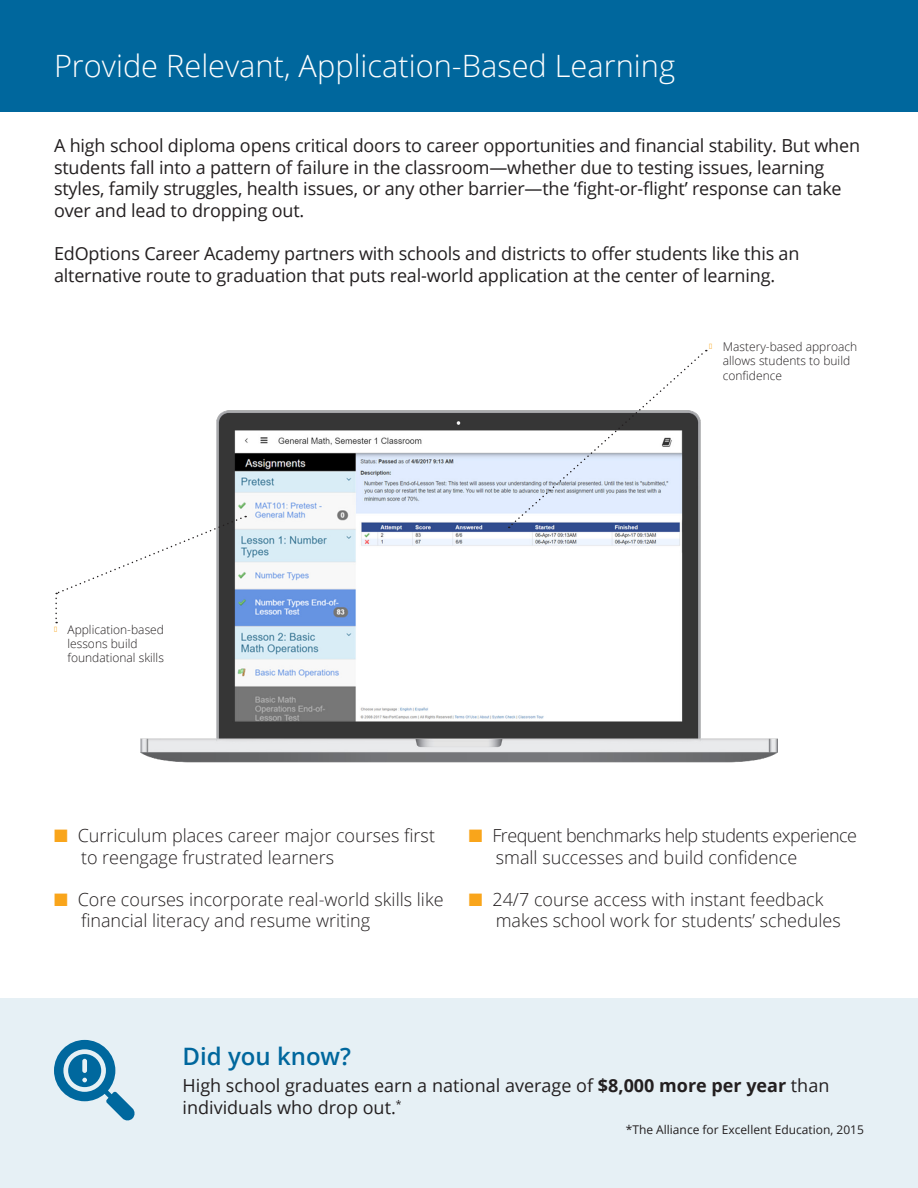
<style>
.page{position:relative;width:918px;height:1188px;background:#fff}
.page>*{position:absolute;margin:0;border:0;box-sizing:border-box;transform-origin:0 0}
.t1{font:300 30.75px "Open Sans";color:#fff}
.t2{font:600 24px "Open Sans";color:#00679d}
.t3{font:18px/21.6px "Open Sans";letter-spacing:-.01em;color:#231f20}
.t4{font:300 18px/21.6px "Open Sans";color:#231f20}
.t5{font:300 18px/21.6px "Open Sans";letter-spacing:-.03em;color:#231f20}
.t6{font:300 12px/14.4px "Open Sans";color:#231f20}
.t7{font:12px "Open Sans";color:#231f20}
.s1{color:#f9a51b}
.s2{font-weight:700}
</style>
<div class="page">
<div style="left:0;top:0;width:918px;height:111px;background:#00679d"></div>
<div style="left:0;top:998px;width:918px;height:190px;background:#e6f0f5"></div>
<svg style="left:54px;top:1040px;width:81px;height:80px"></svg>
<img style="left:140px;top:410px;width:638px;height:353px">
<svg style="left:509px;top:350px;width:198px;height:178px"></svg>
<svg style="left:55px;top:516px;width:191px;height:107px"></svg>
<p class="t1" style="left:54px;top:45px;width:623px">Provide Relevant, Application-Based Learning</p>
<p class="t3" style="left:54px;top:134px;width:808px">A high school diploma opens critical doors to career opportunities and financial stability. But when students fall into a pattern of failure in the classroom—whether due to testing issues, learning styles, family struggles, health issues, or any other barrier—the ‘fight-or-flight’ response can take over and lead to dropping out.</p>
<p class="t3" style="left:54px;top:242px;width:747px">EdOptions Career Academy partners with schools and districts to offer students like this an alternative route to graduation that puts real-world application at the center of learning.</p>
<p class="t6" style="left:723px;top:339px;width:136px;text-indent:-14px"><sup>●</sup> Mastery-based approach allows students to build confidence</p>
<p class="t6" style="left:68px;top:622px;width:98px;text-indent:-14px"><sup>●</sup> Application-based lessons build foundational skills</p>
<p class="t4" style="left:81px;top:824px;width:356px;text-indent:-27px"><span class="s1">■</span> Curriculum places career major courses first to reengage frustrated learners</p>
<p class="t4" style="left:81px;top:888px;width:364px;text-indent:-27px"><span class="s1">■</span> Core courses incorporate real-world skills like financial literacy and resume writing</p>
<p class="t5" style="left:496px;top:824px;width:363px;text-indent:-27px"><span class="s1">■</span> Frequent benchmarks help students experience small successes and build confidence</p>
<p class="t4" style="left:496px;top:888px;width:347px;text-indent:-27px"><span class="s1">■</span> 24/7 course access with instant feedback makes school work for students’ schedules</p>
<p class="t2" style="left:183px;top:1039px;width:170px">Did you know?</p>
<p class="t3" style="left:183px;top:1073px;width:648px;line-height:22.5px">High school graduates earn a national average of <span class="s2">$8,000 more per year</span> than individuals who drop out.<sup>*</sup></p>
<p class="t7" style="left:626px;top:1121px;width:240px">*The Alliance for Excellent Education, 2015</p>
</div>
